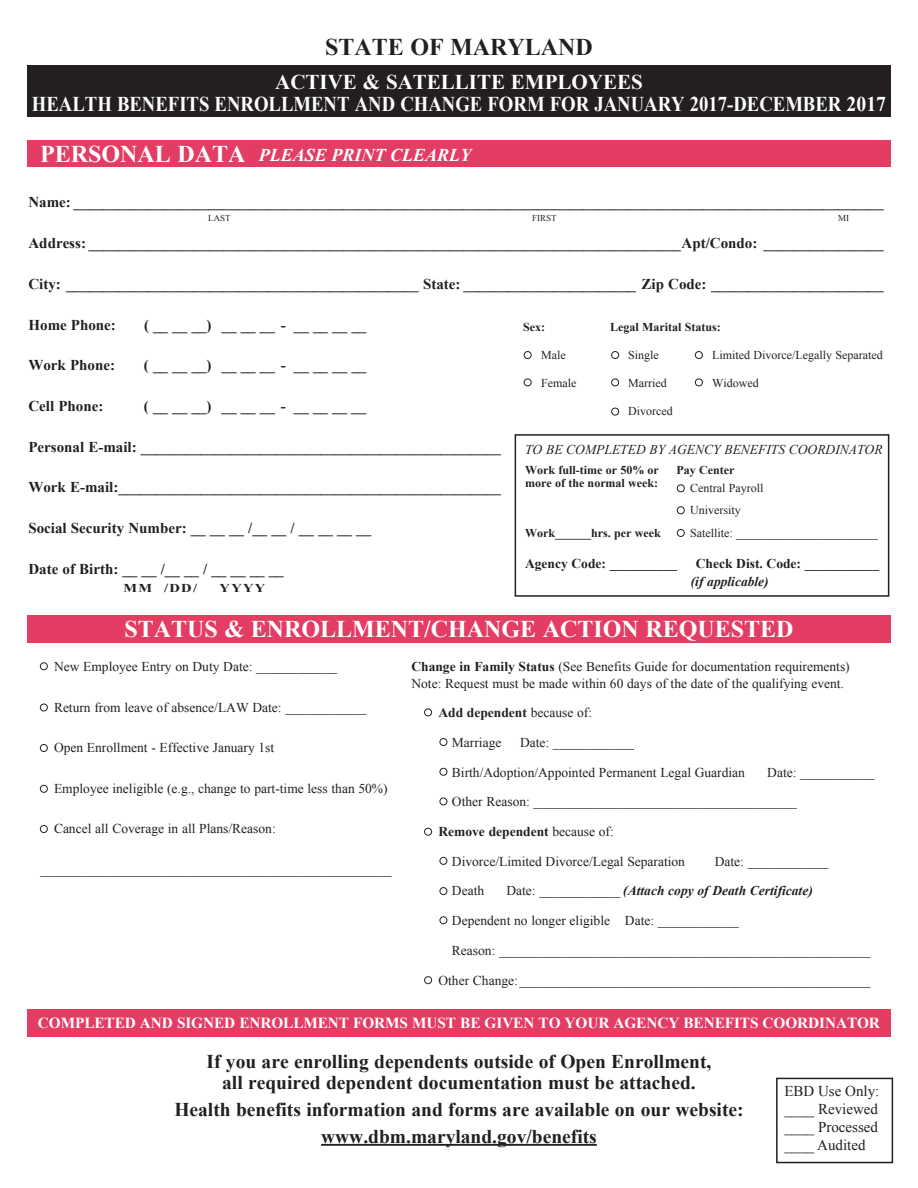
<style>
.page{position:relative;width:918px;height:1188px;background:#fff}
.page>*{position:absolute;margin:0;border:0;box-sizing:border-box;transform-origin:0 0}
.t1{font:700 24px "Times New Roman";color:#fff}
.t2{font:700 24px "Times New Roman";color:#231f20}
.t3{font:700 21px/22.5px "Times New Roman";color:#fff;text-align:center}
.t4{font:700 19.5px/21px "Times New Roman";color:#231f20;text-align:center}
.t5{font:italic 700 18px "Times New Roman";color:#fff}
.t6{font:700 15.3px "Times New Roman";letter-spacing:-.005em;color:#fff}
.t7{font:700 15px "Times New Roman";color:#231f20}
.t8{font:15px/18px "Times New Roman";color:#231f20;text-align:justify}
.t9{font:13.5px/29.7px "Times New Roman";color:#231f20}
.t10{font:italic 700 13.5px "Times New Roman";color:#231f20}
.t11{font:700 13.5px "Times New Roman";color:#231f20}
.t12{font:italic 13.5px "Times New Roman";color:#231f20}
.t13{font:700 12px "Times New Roman";color:#231f20}
.t14{font:12px/22px "Times New Roman";color:#231f20}
.t15{font:700 12px "Times New Roman";color:#231f20;scale:1.21 1}
.t16{font:9px "Times New Roman";color:#231f20}
.s1{font-style:normal;font-size:24px}
.s2{font-size:12px}
.s3{font-weight:700}
.s4{font-weight:400;font-style:normal}
</style>
<div class="page">
<div style="left:27px;top:66px;width:864px;height:51px;background:#231f20"></div>
<div style="left:27px;top:140px;width:864px;height:27px;background:#e33d64"></div>
<div style="left:27px;top:1009px;width:864px;height:28px;background:#e33d64"></div>
<hr style="left:321px;top:1144px;width:276px;height:2px;background:#231f20">
<div style="left:515px;top:434px;width:374px;height:163px;border:2px solid #231f20"></div>
<div style="left:27px;top:615px;width:864px;height:28px;background:#e33d64"></div>
<div style="left:776px;top:1078px;width:117px;height:85px;border:2px solid #231f20"></div>
<div style="left:524px;top:351px;width:8px;height:8px;border:1px solid #231f20;border-radius:50%"></div>
<div style="left:524px;top:379px;width:8px;height:7px;border:1px solid #231f20;border-radius:50%"></div>
<div style="left:611px;top:351px;width:8px;height:8px;border:1px solid #231f20;border-radius:50%"></div>
<div style="left:611px;top:379px;width:8px;height:7px;border:1px solid #231f20;border-radius:50%"></div>
<div style="left:695px;top:379px;width:8px;height:7px;border:1px solid #231f20;border-radius:50%"></div>
<div style="left:695px;top:351px;width:8px;height:8px;border:1px solid #231f20;border-radius:50%"></div>
<div style="left:611px;top:408px;width:8px;height:7px;border:1px solid #231f20;border-radius:50%"></div>
<div style="left:677px;top:484px;width:8px;height:8px;border:1px solid #231f20;border-radius:50%"></div>
<div style="left:677px;top:506px;width:8px;height:8px;border:1px solid #231f20;border-radius:50%"></div>
<div style="left:677px;top:529px;width:8px;height:8px;border:1px solid #231f20;border-radius:50%"></div>
<div style="left:40px;top:662px;width:8px;height:8px;border:1px solid #231f20;border-radius:50%"></div>
<div style="left:40px;top:704px;width:8px;height:7px;border:1px solid #231f20;border-radius:50%"></div>
<div style="left:40px;top:744px;width:8px;height:8px;border:1px solid #231f20;border-radius:50%"></div>
<div style="left:40px;top:785px;width:8px;height:8px;border:1px solid #231f20;border-radius:50%"></div>
<div style="left:40px;top:825px;width:8px;height:8px;border:1px solid #231f20;border-radius:50%"></div>
<div style="left:424px;top:708px;width:8px;height:8px;border:1px solid #231f20;border-radius:50%"></div>
<div style="left:424px;top:828px;width:8px;height:8px;border:1px solid #231f20;border-radius:50%"></div>
<div style="left:424px;top:976px;width:8px;height:8px;border:1px solid #231f20;border-radius:50%"></div>
<div style="left:440px;top:738px;width:7px;height:8px;border:1px solid #231f20;border-radius:50%"></div>
<div style="left:440px;top:768px;width:7px;height:8px;border:1px solid #231f20;border-radius:50%"></div>
<div style="left:440px;top:798px;width:7px;height:7px;border:1px solid #231f20;border-radius:50%"></div>
<div style="left:440px;top:857px;width:7px;height:8px;border:1px solid #231f20;border-radius:50%"></div>
<div style="left:440px;top:887px;width:7px;height:8px;border:1px solid #231f20;border-radius:50%"></div>
<div style="left:440px;top:916px;width:7px;height:8px;border:1px solid #231f20;border-radius:50%"></div>
<h1 class="t2" style="left:325px;top:31px;width:269px">STATE OF MARYLAND</h1>
<h2 class="t3" style="left:32px;top:70px;width:856px">ACTIVE &amp; SATELLITE EMPLOYEES<br>HEALTH BENEFITS ENROLLMENT AND CHANGE FORM FOR JANUARY 2017-DECEMBER 2017</h2>
<h3 class="t5" style="left:40px;top:142px;width:432px"><span class="s1">PERSONAL DATA</span> PLEASE PRINT CLEARLY</h3>
<p class="t7" style="left:28px;top:192px;width:856px">Name: ____________________________________________________________________________________________________________</p>
<p class="t7" style="left:28px;top:233px;width:856px">Address: _______________________________________________________________________________Apt/Condo: ________________</p>
<p class="t7" style="left:28px;top:273px;width:856px">City: _______________________________________________ State: _______________________ Zip Code: _______________________</p>
<p class="t7" style="left:28px;top:314px;width:89px">Home Phone:</p>
<p class="t7" style="left:144px;top:314px;width:224px">( __ __ __) __ __ __ - __ __ __ __</p>
<p class="t7" style="left:28px;top:355px;width:88px">Work Phone:</p>
<p class="t7" style="left:144px;top:355px;width:224px">( __ __ __) __ __ __ - __ __ __ __</p>
<p class="t7" style="left:28px;top:396px;width:76px">Cell Phone:</p>
<p class="t7" style="left:144px;top:396px;width:224px">( __ __ __) __ __ __ - __ __ __ __</p>
<p class="t7" style="left:28px;top:436px;width:474px">Personal E-mail: ________________________________________________</p>
<p class="t7" style="left:28px;top:477px;width:474px">Work E-mail:___________________________________________________</p>
<p class="t7" style="left:28px;top:518px;width:344px">Social Security Number: __ __ __ /__ __ / __ __ __ __</p>
<p class="t7" style="left:28px;top:558px;width:257px">Date of Birth: __ __ /__ __ / __ __ __ __</p>
<p class="t15" style="left:123px;top:579px;width:62px">MM /DD/</p>
<p class="t15" style="left:220px;top:579px;width:39px">YYYY</p>
<p class="t16" style="left:208px;top:212px;width:24px">LAST</p>
<p class="t16" style="left:532px;top:212px;width:26px">FIRST</p>
<p class="t16" style="left:838px;top:212px;width:12px">MI</p>
<p class="t13" style="left:523px;top:319px;width:23px">Sex:</p>
<p class="t13" style="left:610px;top:319px;width:112px">Legal Marital Status:</p>
<p class="t14" style="left:541px;top:344px;width:26px">Male</p>
<p class="t14" style="left:628px;top:344px;width:32px">Single</p>
<p class="t14" style="left:712px;top:344px;width:172px">Limited Divorce/Legally Separated</p>
<p class="t14" style="left:541px;top:372px;width:37px">Female</p>
<p class="t14" style="left:628px;top:372px;width:40px">Married</p>
<p class="t14" style="left:712px;top:372px;width:48px">Widowed</p>
<p class="t14" style="left:628px;top:400px;width:46px">Divorced</p>
<p class="t12" style="left:525px;top:440px;width:359px">TO BE COMPLETED BY AGENCY BENEFITS COORDINATOR</p>
<p class="t13" style="left:525px;top:462px;width:135px">Work full-time or 50% or</p>
<p class="t13" style="left:677px;top:462px;width:59px">Pay Center</p>
<p class="t13" style="left:525px;top:475px;width:135px">more of the normal week:</p>
<p class="t14" style="left:690px;top:477px;width:75px">Central Payroll<br>University</p>
<p class="t13" style="left:525px;top:525px;width:137px">Work______hrs. per week</p>
<p class="t9" style="left:690px;top:517px;width:189px"><span class="s2">Satellite:</span> _____________________</p>
<p class="t11" style="left:525px;top:555px;width:154px">Agency Code: __________</p>
<p class="t11" style="left:696px;top:555px;width:185px">Check Dist. Code: ___________</p>
<p class="t10" style="left:691px;top:573px;width:79px">(if applicable)</p>
<h1 class="t1" style="left:124px;top:612px;width:671px">STATUS &amp; ENROLLMENT/CHANGE ACTION REQUESTED</h1>
<p class="t9" style="left:54px;top:652px;width:285px">New Employee Entry on Duty Date: ____________</p>
<p class="t9" style="left:54px;top:692px;width:314px">Return from leave of absence/LAW Date: ____________</p>
<p class="t9" style="left:54px;top:733px;width:222px">Open Enrollment - Effective January 1st</p>
<p class="t9" style="left:54px;top:773px;width:335px">Employee ineligible (e.g., change to part-time less than 50%)</p>
<p class="t9" style="left:54px;top:814px;width:223px">Cancel all Coverage in all Plans/Reason:</p>
<p class="t9" style="left:40px;top:854px;width:352px">____________________________________________________</p>
<p class="t9" style="left:411px;top:659px;width:440px;line-height:16.2px"><span class="s3">Change in Family Status</span> (See Benefits Guide for documentation requirements)<br>Note: Request must be made within 60 days of the date of the qualifying event.</p>
<p class="t9" style="left:452px;top:698px;width:142px;text-indent:-14px"><span class="s3">Add dependent</span> because of:<br>Marriage</p>
<p class="t9" style="left:520px;top:727px;width:115px">Date: ____________</p>
<p class="t9" style="left:452px;top:757px;width:295px">Birth/Adoption/Appointed Permanent Legal Guardian</p>
<p class="t9" style="left:767px;top:757px;width:109px">Date: ___________</p>
<p class="t9" style="left:452px;top:787px;width:346px">Other Reason: _______________________________________</p>
<p class="t9" style="left:452px;top:816px;width:235px;text-indent:-14px"><span class="s3">Remove dependent</span> because of:<br>Divorce/Limited Divorce/Legal Separation</p>
<p class="t9" style="left:715px;top:846px;width:115px">Date: ____________</p>
<p class="t9" style="left:452px;top:876px;width:34px">Death</p>
<p class="t10" style="left:506px;top:882px;width:308px"><span class="s4">Date: ____________</span> (Attach copy of Death Certificate)</p>
<p class="t9" style="left:452px;top:906px;width:288px">Dependent no longer eligible Date: ____________</p>
<p class="t9" style="left:452px;top:935px;width:420px">Reason: _______________________________________________________</p>
<p class="t9" style="left:438px;top:965px;width:434px">Other Change:____________________________________________________</p>
<p class="t6" style="left:38px;top:1012px;width:844px">COMPLETED AND SIGNED ENROLLMENT FORMS MUST BE GIVEN TO YOUR AGENCY BENEFITS COORDINATOR</p>
<h3 class="t4" style="left:207px;top:1050px;width:506px">If you are enrolling dependents outside of Open Enrollment, all required dependent documentation must be attached.</h3>
<h3 class="t4" style="left:174px;top:1095px;width:571px;line-height:27px">Health benefits information and forms are available on our website: www.dbm.maryland.gov/benefits</h3>
<p class="t8" style="left:784px;top:1082px;width:96px">EBD Use Only: ____ Reviewed ____ Processed ____ Audited</p>
</div>
